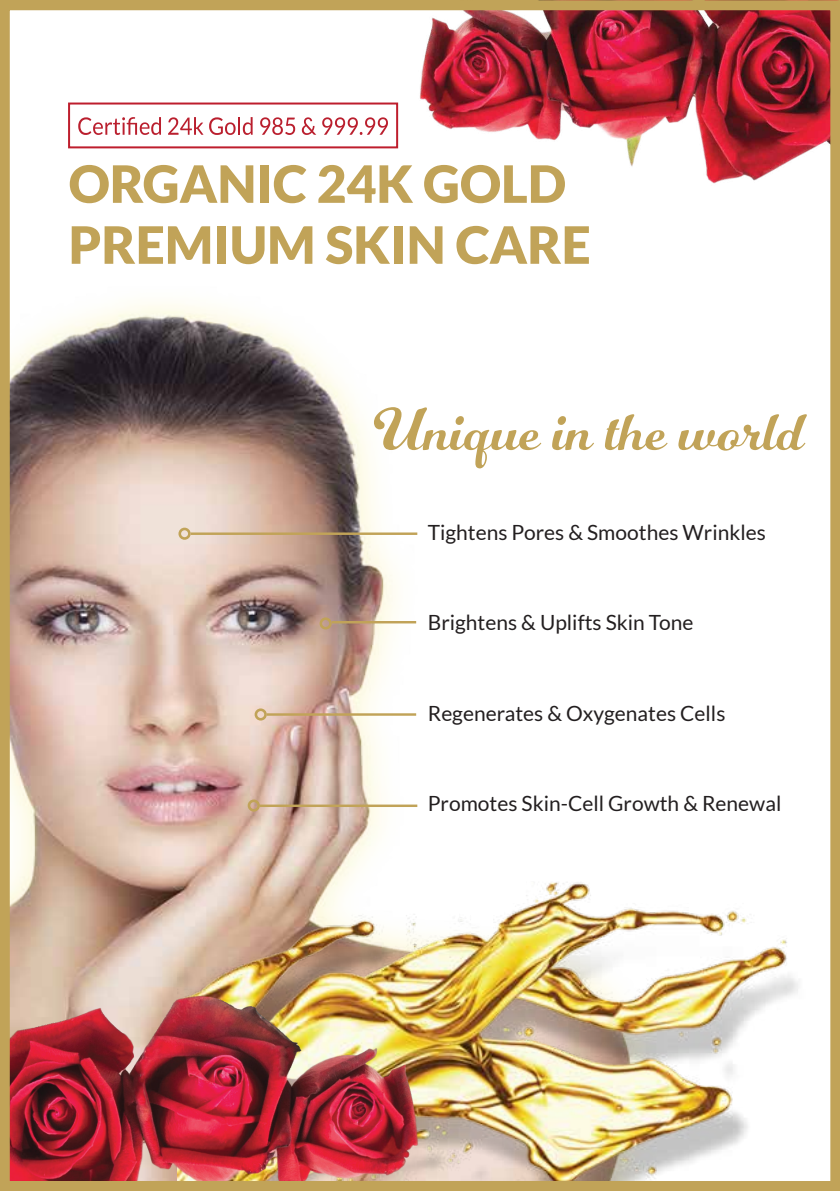
<style>
.page{position:relative;width:840px;height:1191px;background:#fff}
.page>*{position:absolute;margin:0;border:0;box-sizing:border-box;transform-origin:0 0}
.t1{font:62.2px "Number Five Smooth";color:#c1a358}
.t2{font:900 51.4px/61px "Lato";color:#c1a358}
.t3{font:21px "Lato";color:#231f20}
</style>
<div class="page">
<img style="left:420px;top:11px;width:408px;height:173px">
<img style="left:11px;top:303px;width:407px;height:674px">
<div style="left:178px;top:527px;width:12px;height:13px;border:3px solid #c1a358;border-radius:50%"></div>
<div style="left:319px;top:617px;width:12px;height:12px;border:3px solid #c1a358;border-radius:50%"></div>
<div style="left:254px;top:708px;width:13px;height:12px;border:3px solid #c1a358;border-radius:50%"></div>
<div style="left:247px;top:799px;width:13px;height:12px;border:3px solid #c1a358;border-radius:50%"></div>
<hr style="left:190px;top:532px;width:227px;height:3px;background:#c1a358">
<hr style="left:331px;top:621px;width:85px;height:2px;background:#c1a358">
<hr style="left:267px;top:713px;width:149px;height:2px;background:#c1a358">
<hr style="left:260px;top:804px;width:157px;height:3px;background:#c1a358">
<div style="left:68px;top:102px;width:330px;height:46px;border:2px solid #be1e2d"></div>
<img style="left:177px;top:860px;width:621px;height:320px">
<img style="left:11px;top:977px;width:424px;height:203px">
<div style="left:0;top:0;width:839px;height:1191px;border:10px solid #c1a358"></div>
<svg style="left:78px;top:117px;width:83px;height:18px"></svg>
<svg style="left:168px;top:117px;width:35px;height:18px"></svg>
<svg style="left:209px;top:117px;width:43px;height:18px"></svg>
<svg style="left:260px;top:117px;width:35px;height:18px"></svg>
<svg style="left:302px;top:117px;width:14px;height:18px"></svg>
<svg style="left:322px;top:117px;width:66px;height:18px"></svg>
<h2 class="t2" style="left:69px;top:152px;width:523px">ORGANIC 24K GOLD<br>PREMIUM SKIN CARE</h2>
<h1 class="t1" style="left:374px;top:392px;width:432px">Unique in the world</h1>
<p class="t3" style="left:427px;top:520px;width:339px">Tightens Pores &amp; Smoothes Wrinkles</p>
<p class="t3" style="left:427px;top:611px;width:267px">Brightens &amp; Uplifts Skin Tone</p>
<p class="t3" style="left:427px;top:701px;width:299px">Regenerates &amp; Oxygenates Cells</p>
<p class="t3" style="left:427px;top:792px;width:355px">Promotes Skin-Cell Growth &amp; Renewal</p>
</div>
